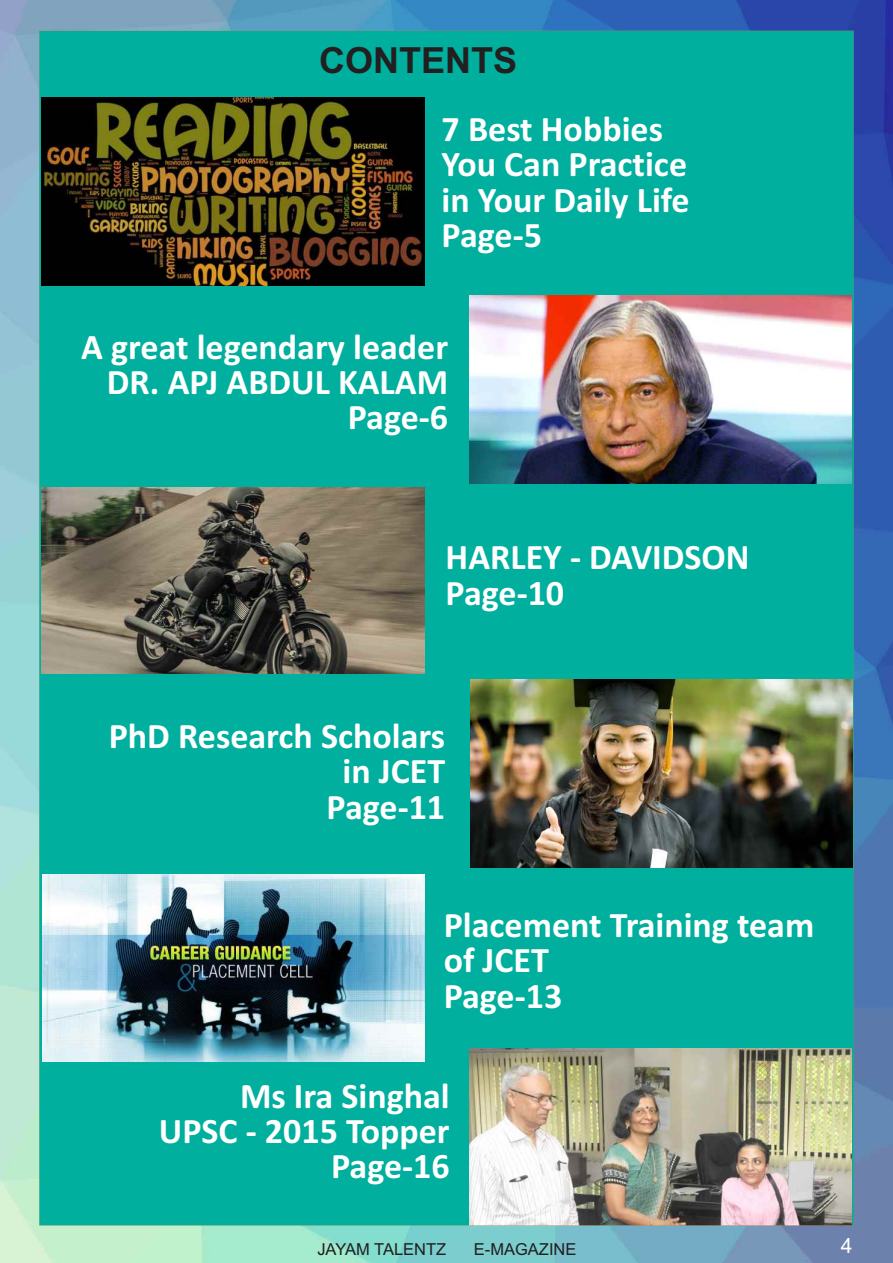
<style>
.page{position:relative;width:893px;height:1263px;background:#fff}
.page>*{position:absolute;margin:0;border:0;box-sizing:border-box;transform-origin:0 0}
.t1{font:700 36px/35.1px "Calibri";color:#fff}
.t2{font:700 36px "Arial";color:#231f20}
.t3{font:21px "Arial";color:#fff}
.t4{font:16.5px "Arial";color:#231f20}
</style>
<div class="page">
<img style="left:0;top:0;width:893px;height:1263px">
<p class="t2" style="left:319px;top:46px;width:199px">CONTENTS</p>
<p class="t1" style="left:442px;top:115px;width:250px">7 Best Hobbies<br>You Can Practice in Your Daily Life<br>Page-5</p>
<p class="t1" style="left:81px;top:332px;width:369px;text-align:right">A great legendary leader<br>DR. APJ ABDUL KALAM<br>Page-6</p>
<p class="t1" style="left:446px;top:543px;width:306px">HARLEY - DAVIDSON<br>Page-10</p>
<p class="t1" style="left:109px;top:722px;width:338px;text-align:right">PhD Research Scholars in JCET<br>Page-11</p>
<p class="t1" style="left:444px;top:911px;width:372px">Placement Training team of JCET<br>Page-13</p>
<p class="t1" style="left:159px;top:1081px;width:292px;text-align:right">Ms Ira Singhal<br>UPSC - 2015 Topper<br>Page-16</p>
<p class="t4" style="left:317px;top:1242px;width:130px">JAYAM TALENTZ</p>
<p class="t4" style="left:474px;top:1242px;width:104px">E-MAGAZINE</p>
<p class="t3" style="left:841px;top:1238px;width:13px">4</p>
</div>
